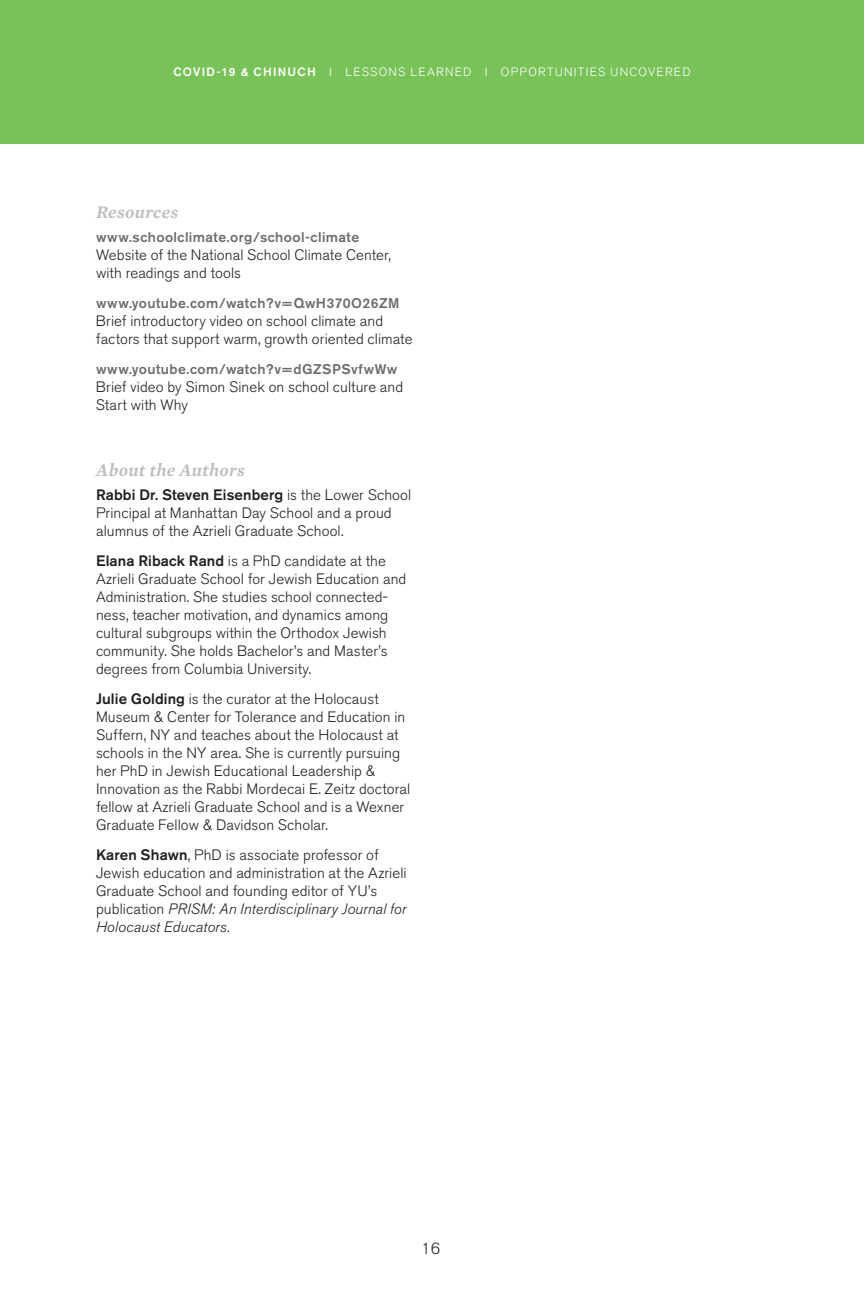
<style>
.page{position:relative;width:864px;height:1296px;background:#fff}
.page>*{position:absolute;margin:0;border:0;box-sizing:border-box;transform-origin:0 0}
.t1{font:italic 600 18px "Mercury Text G1";letter-spacing:.01em;color:#bcbdc0}
.t2{font:300 16px "Akzidenz Grotesk BE";color:#231f20}
.t3{font:300 15px/18px "Akzidenz Grotesk BE";letter-spacing:.005em;color:#231f20}
.t4{font:500 14px "Akzidenz Grotesk BE";letter-spacing:.03em;color:#6c6d70}
.t5{font:300 12px "Akzidenz Grotesk BE";letter-spacing:.1em;color:#fff}
.s1{font-weight:500}
.s2{font-style:italic}
</style>
<div class="page">
<div style="left:0;top:0;width:864px;height:144px;background:#78c258"></div>
<p class="t5" style="left:173px;top:65px;width:519px"><span class="s1">COVID-19 &amp; CHINUCH</span> I LESSONS LEARNED I OPPORTUNITIES UNCOVERED</p>
<p class="t1" style="left:96px;top:201px;width:84px">Resources</p>
<p class="t4" style="left:96px;top:229px;width:265px">www.schoolclimate.org/school-climate</p>
<p class="t3" style="left:96px;top:246px;width:296px">Website of the National School Climate Center, with readings and tools</p>
<p class="t4" style="left:96px;top:295px;width:305px">www.youtube.com/watch?v=QwH370O26ZM</p>
<p class="t3" style="left:96px;top:312px;width:318px">Brief introductory video on school climate and factors that support warm, growth oriented climate</p>
<p class="t4" style="left:96px;top:361px;width:303px">www.youtube.com/watch?v=dGZSPSvfwWw</p>
<p class="t3" style="left:96px;top:378px;width:309px">Brief video by Simon Sinek on school culture and<br>Start with Why</p>
<p class="t1" style="left:96px;top:459px;width:151px">About the Authors</p>
<p class="t3" style="left:96px;top:486px;width:317px"><span class="s1">Rabbi Dr. Steven Eisenberg</span> is the Lower School<br>Principal at Manhattan Day School and a proud alumnus of the Azrieli Graduate School.</p>
<p class="t3" style="left:96px;top:552px;width:312px"><span class="s1">Elana Riback Rand</span> is a PhD candidate at the Azrieli Graduate School for Jewish Education and Administration. She studies school connected&shy;ness, teacher motivation, and dynamics among cultural subgroups within the Orthodox Jewish community. She holds Bachelor’s and Master’s degrees from Columbia University.</p>
<p class="t3" style="left:96px;top:690px;width:316px"><span class="s1">Julie Golding</span> is the curator at the Holocaust Museum &amp; Center for Tolerance and Education in Suffern, NY and teaches about the Holocaust at schools in the NY area. She is currently pursuing her PhD in Jewish Educational Leadership &amp; Innovation as the Rabbi Mordecai E. Zeitz doctoral fellow at Azrieli Graduate School and is a Wexner Graduate Fellow &amp; Davidson Scholar.</p>
<p class="t3" style="left:96px;top:846px;width:312px"><span class="s1">Karen Shawn</span>, PhD is associate professor of Jewish education and administration at the Azrieli Graduate School and founding editor of YU’s publication <span class="s2">PRISM: An Interdisciplinary Journal for Holocaust Educators.</span></p>
<p class="t2" style="left:421px;top:1239px;width:21px">16</p>
</div>
